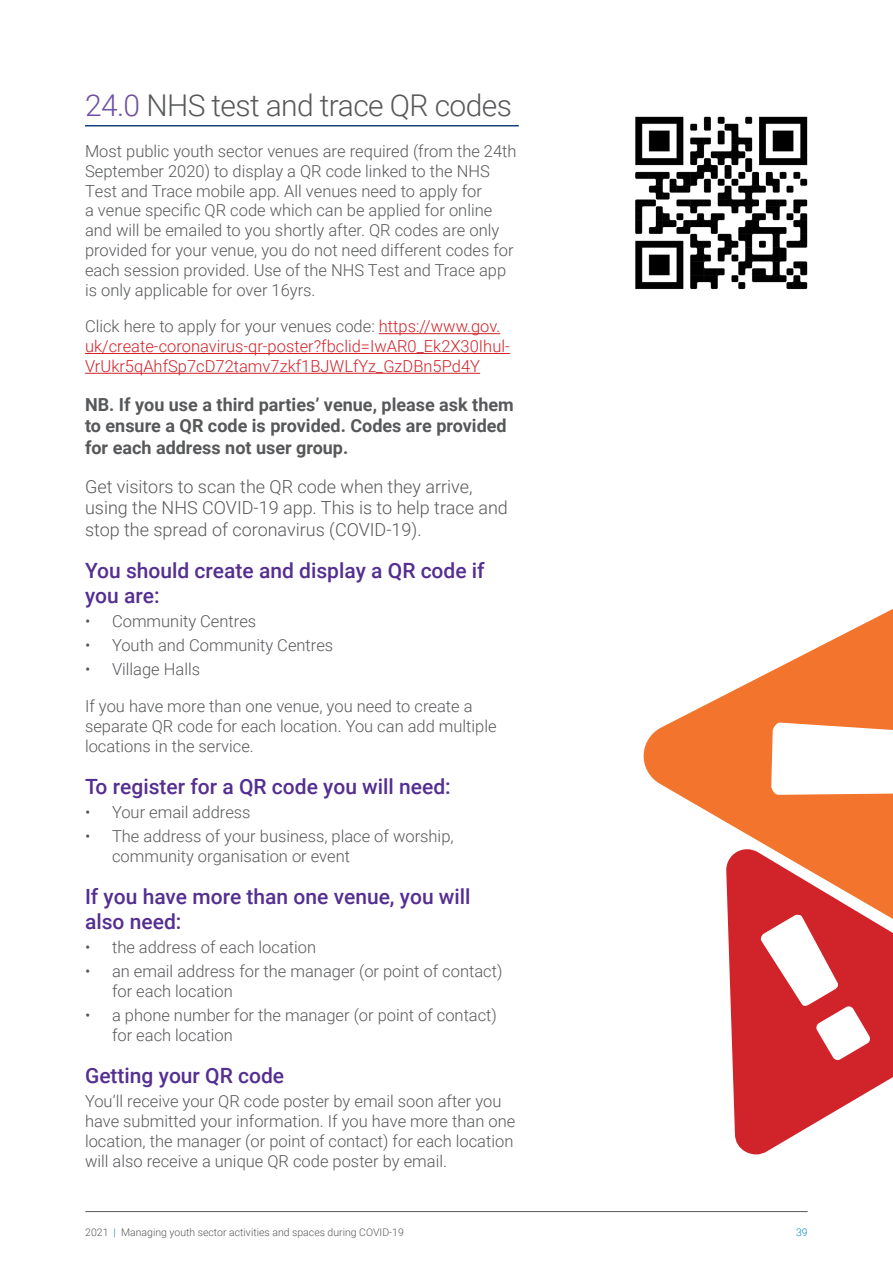
<style>
.page{position:relative;width:893px;height:1263px;background:#fff}
.page>*{position:absolute;margin:0;border:0;box-sizing:border-box;transform-origin:0 0}
.heading_underlined{font:300 30px "Roboto";letter-spacing:-.02em;color:#57585a}
.headin_2_orange{font:500 21px/25.2px "Roboto";color:#542e91}
.Body_text{font:300 18px/21.6px "Roboto";color:#57585a}
.Body_text-2{font:700 18px/21.6px "Roboto";color:#57585a}
.Body_text-3{font:300 16.5px/19.8px "Roboto";color:#57585a}
.Body_text-4{font:300 16.5px/19.8px "Roboto";color:#d1232a}
.t1{font:300 10.5px "Roboto";color:#57585a}
.t2{font:300 10.5px "Roboto";color:#008ac6}
.s1{color:#6f50a0}
.s2{color:#57585a}
.s3{color:#008ac6}
</style>
<div class="page">
<hr style="left:86px;top:1211px;width:721px;height:1px;background:#57585a">
<hr style="left:85px;top:125px;width:434px;height:1px;background:#154379">
<hr style="left:379px;top:333px;width:121px;height:1px;background:#d1232a">
<hr style="left:85px;top:353px;width:425px;height:1px;background:#d1232a">
<hr style="left:85px;top:373px;width:395px;height:1px;background:#d1232a">
<svg style="left:643px;top:609px;width:250px;height:240px;fill:#f3752d"></svg>
<svg style="left:726px;top:849px;width:167px;height:305px;fill:#d1232a"></svg>
<img style="left:635px;top:116px;width:173px;height:174px">
<p class="heading_underlined" style="left:85px;top:85px;width:428px"><span class="s1">24.0</span> NHS test and trace QR codes</p>
<p class="Body_text-3" style="left:85px;top:141px;width:433px">Most public youth sector venues are required (from the 24th September 2020) to display a QR code linked to the NHS Test and Trace mobile app. All venues need to apply for<br>a venue specific QR code which can be applied for online and will be emailed to you shortly after. QR codes are only provided for your venue, you do not need different codes for each session provided. Use of the NHS Test and Trace app is only applicable for over 16yrs.</p>
<p class="Body_text-4" style="left:85px;top:316px;width:426px"><span class="s2">Click here to apply for your venues code:</span> https://www.gov. uk/create-coronavirus-qr-poster?fbclid=IwAR0_Ek2X30Ihul-<br>VrUkr5qAhfSp7cD72tamv7zkf1BJWLfYz_GzDBn5Pd4Y</p>
<p class="Body_text-2" style="left:85px;top:393px;width:430px">NB. If you use a third parties’ venue, please ask them to ensure a QR code is provided. Codes are provided for each address not user group.</p>
<p class="Body_text" style="left:85px;top:475px;width:424px">Get visitors to scan the QR code when they arrive, using the NHS COVID-19 app. This is to help trace and stop the spread of coronavirus (COVID-19).</p>
<p class="headin_2_orange" style="left:85px;top:557px;width:401px">You should create and display a QR code if you are:</p>
<p class="Body_text-3" style="left:85px;top:611px;width:173px">• Community Centres</p>
<p class="Body_text-3" style="left:85px;top:635px;width:250px">• Youth and Community Centres</p>
<p class="Body_text-3" style="left:85px;top:659px;width:117px">• Village Halls</p>
<p class="Body_text-3" style="left:85px;top:696px;width:413px">If you have more than one venue, you need to create a separate QR code for each location. You can add multiple locations in the service.</p>
<p class="headin_2_orange" style="left:85px;top:773px;width:367px">To register for a QR code you will need:</p>
<p class="Body_text-3" style="left:85px;top:802px;width:167px">• Your email address</p>
<p class="Body_text-3" style="left:112px;top:826px;width:343px;text-indent:-27px">• The address of your business, place of worship, community organisation or event</p>
<p class="headin_2_orange" style="left:85px;top:883px;width:387px">If you have more than one venue, you will also need:</p>
<p class="Body_text-3" style="left:85px;top:937px;width:233px">• the address of each location</p>
<p class="Body_text-3" style="left:112px;top:961px;width:392px;text-indent:-27px">• an email address for the manager (or point of contact) for each location</p>
<p class="Body_text-3" style="left:112px;top:1005px;width:386px;text-indent:-27px">• a phone number for the manager (or point of contact) for each location</p>
<p class="headin_2_orange" style="left:85px;top:1062px;width:201px">Getting your QR code</p>
<p class="Body_text-3" style="left:85px;top:1091px;width:432px">You’ll receive your QR code poster by email soon after you have submitted your information. If you have more than one location, the manager (or point of contact) for each location will also receive a unique QR code poster by email.</p>
<p class="t1" style="left:85px;top:1225px;width:320px">2021 <span class="s3">|</span> Managing youth sector activities and spaces during COVID-19</p>
<p class="t2" style="left:796px;top:1225px;width:13px">39</p>
</div>
